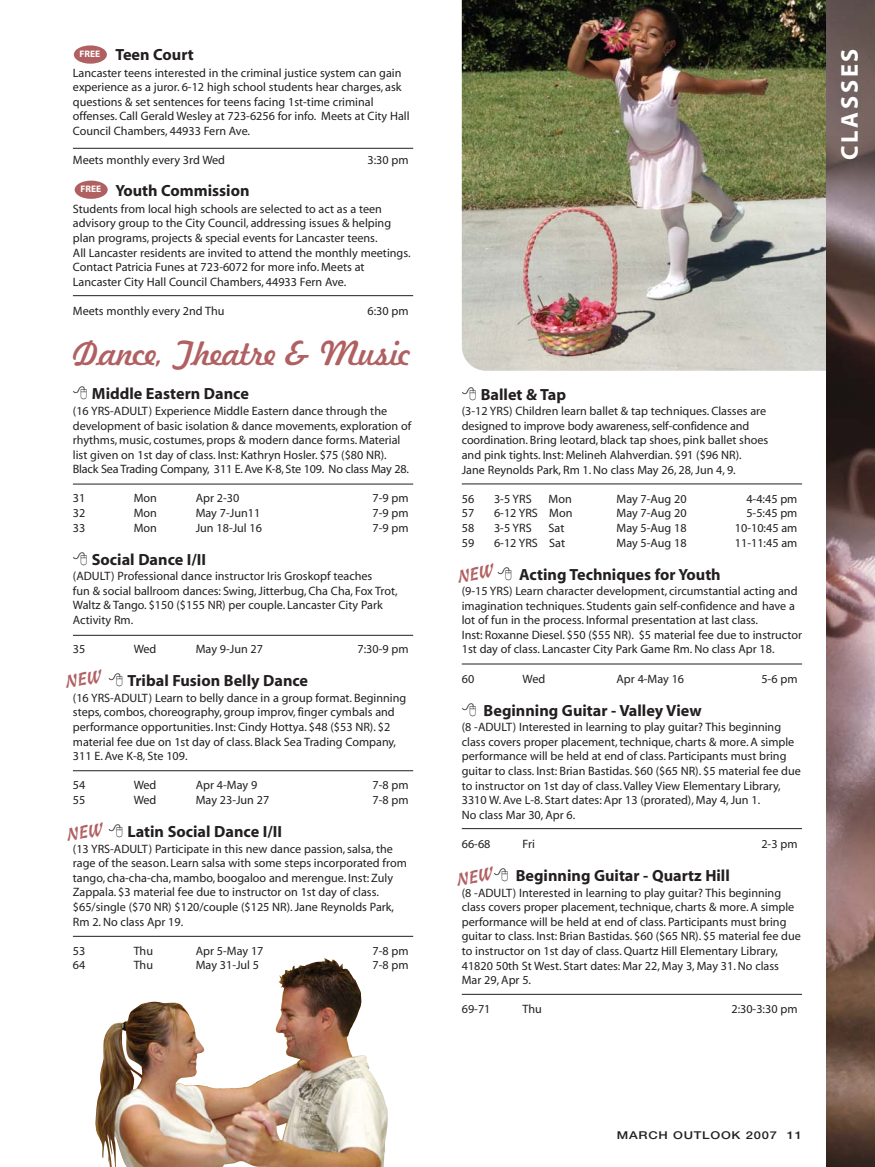
<style>
.page{position:relative;width:875px;height:1167px;background:#fff}
.page>*{position:absolute;margin:0;border:0;box-sizing:border-box;transform-origin:0 0}
.t1{font:32.4px "Freehand 521 BT Regular C";letter-spacing:-.01em;color:#b16062}
.t2{font:700 24.3px "Myriad";letter-spacing:.11em;color:#fff}
.t3{font:700 16.2px "Myriad";color:#231f20}
.t4{font:12.15px/14.5px "Myriad";color:#231f20}
.t5{font:500 10.8px "Helvetica Neue";letter-spacing:.055em;color:#231f20;scale:1.2 1}
.t6{font:700 9.45px "Myriad";color:#fff}
</style>
<div class="page">
<img style="left:95px;top:968px;width:293px;height:198px">
<img style="left:462px;top:0;width:364px;height:371px">
<img style="left:826px;top:0;width:49px;height:1166px">
<div style="left:74px;top:45px;width:33px;height:19px;background:#b16062;border-radius:50%"></div>
<div style="left:75px;top:181px;width:33px;height:18px;background:#b16062;border-radius:50%"></div>
<hr style="left:73px;top:148px;width:340px;height:1px;background:#231f20">
<hr style="left:73px;top:295px;width:340px;height:1px;background:#231f20">
<hr style="left:73px;top:483px;width:340px;height:1px;background:#231f20">
<hr style="left:462px;top:483px;width:340px;height:1px;background:#231f20">
<hr style="left:462px;top:663px;width:340px;height:1px;background:#231f20">
<hr style="left:462px;top:828px;width:340px;height:1px;background:#231f20">
<hr style="left:73px;top:635px;width:340px;height:1px;background:#231f20">
<hr style="left:73px;top:770px;width:340px;height:1px;background:#231f20">
<hr style="left:462px;top:993px;width:340px;height:1px;background:#231f20">
<hr style="left:73px;top:936px;width:340px;height:1px;background:#231f20">
<h3 class="t3" style="left:115px;top:49px;width:80px">Teen Court</h3>
<p class="t4" style="left:73px;top:66px;width:338px">Lancaster teens interested in the criminal justice system can gain experience as a juror. 6-12 high school students hear charges, ask questions &amp; set sentences for teens facing 1st-time criminal offenses. Call Gerald Wesley at 723-6256 for info. Meets at City Hall Council Chambers, 44933 Fern Ave.</p>
<p class="t4" style="left:73px;top:154px;width:154px">Meets monthly every 3rd Wed</p>
<p class="t4" style="left:367px;top:154px;width:43px">3:30 pm</p>
<h3 class="t3" style="left:115px;top:185px;width:136px">Youth Commission</h3>
<p class="t4" style="left:73px;top:202px;width:339px">Students from local high schools are selected to act as a teen advisory group to the City Council, addressing issues &amp; helping plan programs, projects &amp; special events for Lancaster teens.<br>All Lancaster residents are invited to attend the monthly meetings.<br>Contact Patricia Funes at 723-6072 for more info. Meets at Lancaster City Hall Council Chambers, 44933 Fern Ave.</p>
<p class="t4" style="left:73px;top:304px;width:153px">Meets monthly every 2nd Thu</p>
<p class="t4" style="left:367px;top:304px;width:43px">6:30 pm</p>
<p class="t6" style="left:80px;top:51px;width:22px">FREE</p>
<p class="t6" style="left:80px;top:186px;width:22px">FREE</p>
<h1 class="t1" style="left:73px;top:340px;width:339px">Dance, Theatre &amp; Music</h1>
<h3 class="t3" style="left:92px;top:388px;width:158px">Middle Eastern Dance</h3>
<p class="t4" style="left:73px;top:404px;width:340px">(16 YRS-ADULT) Experience Middle Eastern dance through the development of basic isolation &amp; dance movements, exploration of rhythms, music, costumes, props &amp; modern dance forms. Material list given on 1st day of class. Inst: Kathryn Hosler. $75 ($80 NR).<br>Black Sea Trading Company, 311 E. Ave K-8, Ste 109. No class May 28.</p>
<p class="t4" style="left:73px;top:492px;width:14px">31</p>
<p class="t4" style="left:134px;top:492px;width:25px">Mon</p>
<p class="t4" style="left:196px;top:492px;width:45px">Apr 2-30</p>
<p class="t4" style="left:372px;top:492px;width:38px">7-9 pm</p>
<p class="t4" style="left:73px;top:506px;width:14px">32</p>
<p class="t4" style="left:134px;top:506px;width:25px">Mon</p>
<p class="t4" style="left:196px;top:506px;width:66px">May 7-Jun11</p>
<p class="t4" style="left:372px;top:506px;width:38px">7-9 pm</p>
<p class="t4" style="left:73px;top:521px;width:14px">33</p>
<p class="t4" style="left:134px;top:521px;width:25px">Mon</p>
<p class="t4" style="left:196px;top:521px;width:68px">Jun 18-Jul 16</p>
<p class="t4" style="left:372px;top:521px;width:38px">7-9 pm</p>
<h3 class="t3" style="left:92px;top:553px;width:116px">Social Dance I/II</h3>
<p class="t4" style="left:73px;top:570px;width:326px">(ADULT) Professional dance instructor Iris Groskopf teaches<br>fun &amp; social ballroom dances: Swing, Jitterbug, Cha Cha, Fox Trot, Waltz &amp; Tango. $150 ($155 NR) per couple. Lancaster City Park Activity Rm.</p>
<p class="t4" style="left:73px;top:642px;width:14px">35</p>
<p class="t4" style="left:134px;top:642px;width:24px">Wed</p>
<p class="t4" style="left:196px;top:642px;width:69px">May 9-Jun 27</p>
<p class="t4" style="left:357px;top:642px;width:53px">7:30-9 pm</p>
<h3 class="t3" style="left:128px;top:674px;width:182px">Tribal Fusion Belly Dance</h3>
<p class="t4" style="left:73px;top:691px;width:335px">(16 YRS-ADULT) Learn to belly dance in a group format. Beginning steps, combos, choreography, group improv, finger cymbals and performance opportunities. Inst: Cindy Hottya. $48 ($53 NR). $2 material fee due on 1st day of class. Black Sea Trading Company, 311 E. Ave K-8, Ste 109.</p>
<p class="t4" style="left:73px;top:779px;width:14px">54</p>
<p class="t4" style="left:134px;top:779px;width:24px">Wed</p>
<p class="t4" style="left:196px;top:779px;width:63px">Apr 4-May 9</p>
<p class="t4" style="left:372px;top:779px;width:38px">7-8 pm</p>
<p class="t4" style="left:73px;top:793px;width:14px">55</p>
<p class="t4" style="left:134px;top:793px;width:24px">Wed</p>
<p class="t4" style="left:196px;top:793px;width:75px">May 23-Jun 27</p>
<p class="t4" style="left:372px;top:793px;width:38px">7-8 pm</p>
<h3 class="t3" style="left:128px;top:825px;width:156px">Latin Social Dance I/II</h3>
<p class="t4" style="left:73px;top:842px;width:335px">(13 YRS-ADULT) Participate in this new dance passion, salsa, the rage of the season. Learn salsa with some steps incorporated from tango, cha-cha-cha, mambo, boogaloo and merengue. Inst: Zuly Zappala. $3 material fee due to instructor on 1st day of class. $65/single ($70 NR) $120/couple ($125 NR). Jane Reynolds Park, Rm 2. No class Apr 19.</p>
<p class="t4" style="left:73px;top:944px;width:14px">53</p>
<p class="t4" style="left:134px;top:944px;width:21px">Thu</p>
<p class="t4" style="left:196px;top:944px;width:69px">Apr 5-May 17</p>
<p class="t4" style="left:372px;top:944px;width:38px">7-8 pm</p>
<p class="t4" style="left:73px;top:958px;width:14px">64</p>
<p class="t4" style="left:134px;top:958px;width:21px">Thu</p>
<p class="t4" style="left:196px;top:958px;width:65px">May 31-Jul 5</p>
<p class="t4" style="left:372px;top:958px;width:38px">7-8 pm</p>
<h2 class="t2" style="left:840px;top:160px;width:113px;rotate:-90deg">CLASSES</h2>
<h3 class="t3" style="left:481px;top:388px;width:87px">Ballet &amp; Tap</h3>
<p class="t4" style="left:462px;top:405px;width:308px">(3-12 YRS) Children learn ballet &amp; tap techniques. Classes are designed to improve body awareness, self-confidence and coordination. Bring leotard, black tap shoes, pink ballet shoes and pink tights. Inst: Melineh Alahverdian. $91 ($96 NR).<br>Jane Reynolds Park, Rm 1. No class May 26, 28, Jun 4, 9.</p>
<p class="t4" style="left:462px;top:492px;width:14px">56</p>
<p class="t4" style="left:494px;top:492px;width:39px">3-5 YRS</p>
<p class="t4" style="left:549px;top:492px;width:25px">Mon</p>
<p class="t4" style="left:616px;top:492px;width:72px">May 7-Aug 20</p>
<p class="t4" style="left:746px;top:492px;width:53px">4-4:45 pm</p>
<p class="t4" style="left:462px;top:507px;width:14px">57</p>
<p class="t4" style="left:494px;top:507px;width:80px">6-12 YRS Mon</p>
<p class="t4" style="left:616px;top:507px;width:72px">May 7-Aug 20</p>
<p class="t4" style="left:746px;top:507px;width:53px">5-5:45 pm</p>
<p class="t4" style="left:462px;top:521px;width:14px">58</p>
<p class="t4" style="left:494px;top:521px;width:39px">3-5 YRS</p>
<p class="t4" style="left:549px;top:521px;width:17px">Sat</p>
<p class="t4" style="left:616px;top:521px;width:72px">May 5-Aug 18</p>
<p class="t4" style="left:735px;top:521px;width:64px">10-10:45 am</p>
<p class="t4" style="left:462px;top:536px;width:14px">59</p>
<p class="t4" style="left:494px;top:536px;width:72px">6-12 YRS Sat</p>
<p class="t4" style="left:616px;top:536px;width:72px">May 5-Aug 18</p>
<p class="t4" style="left:735px;top:536px;width:64px">11-11:45 am</p>
<h3 class="t3" style="left:519px;top:568px;width:203px">Acting Techniques for Youth</h3>
<p class="t4" style="left:462px;top:584px;width:342px">(9-15 YRS) Learn character development, circumstantial acting and imagination techniques. Students gain self-confidence and have a lot of fun in the process. Informal presentation at last class.<br>Inst: Roxanne Diesel. $50 ($55 NR). $5 material fee due to instructor 1st day of class. Lancaster City Park Game Rm. No class Apr 18.</p>
<p class="t4" style="left:462px;top:672px;width:14px">60</p>
<p class="t4" style="left:522px;top:672px;width:24px">Wed</p>
<p class="t4" style="left:616px;top:672px;width:69px">Apr 4-May 16</p>
<p class="t4" style="left:761px;top:672px;width:38px">5-6 pm</p>
<h3 class="t3" style="left:484px;top:704px;width:220px">Beginning Guitar - Valley View</h3>
<p class="t4" style="left:462px;top:721px;width:341px">(8 -ADULT) Interested in learning to play guitar? This beginning class covers proper placement, technique, charts &amp; more. A simple performance will be held at end of class. Participants must bring guitar to class. Inst: Brian Bastidas. $60 ($65 NR). $5 material fee due to instructor on 1st day of class. Valley View Elementary Library, 3310 W. Ave L-8. Start dates: Apr 13 (prorated), May 4, Jun 1.<br>No class Mar 30, Apr 6.</p>
<p class="t4" style="left:462px;top:837px;width:30px">66-68</p>
<p class="t4" style="left:522px;top:837px;width:14px">Fri</p>
<p class="t4" style="left:761px;top:837px;width:38px">2-3 pm</p>
<h3 class="t3" style="left:516px;top:869px;width:216px">Beginning Guitar - Quartz Hill</h3>
<p class="t4" style="left:462px;top:886px;width:341px">(8 -ADULT) Interested in learning to play guitar? This beginning class covers proper placement, technique, charts &amp; more. A simple performance will be held at end of class. Participants must bring guitar to class. Inst: Brian Bastidas. $60 ($65 NR). $5 material fee due to instructor on 1st day of class. Quartz Hill Elementary Library, 41820 50th St West. Start dates: Mar 22, May 3, May 31. No class Mar 29, Apr 5.</p>
<p class="t4" style="left:462px;top:1002px;width:30px">69-71</p>
<p class="t4" style="left:522px;top:1002px;width:21px">Thu</p>
<p class="t4" style="left:731px;top:1002px;width:68px">2:30-3:30 pm</p>
<p class="t5" style="left:617px;top:1131px;width:156px">MARCH OUTLOOK 2007 11</p>
</div>
